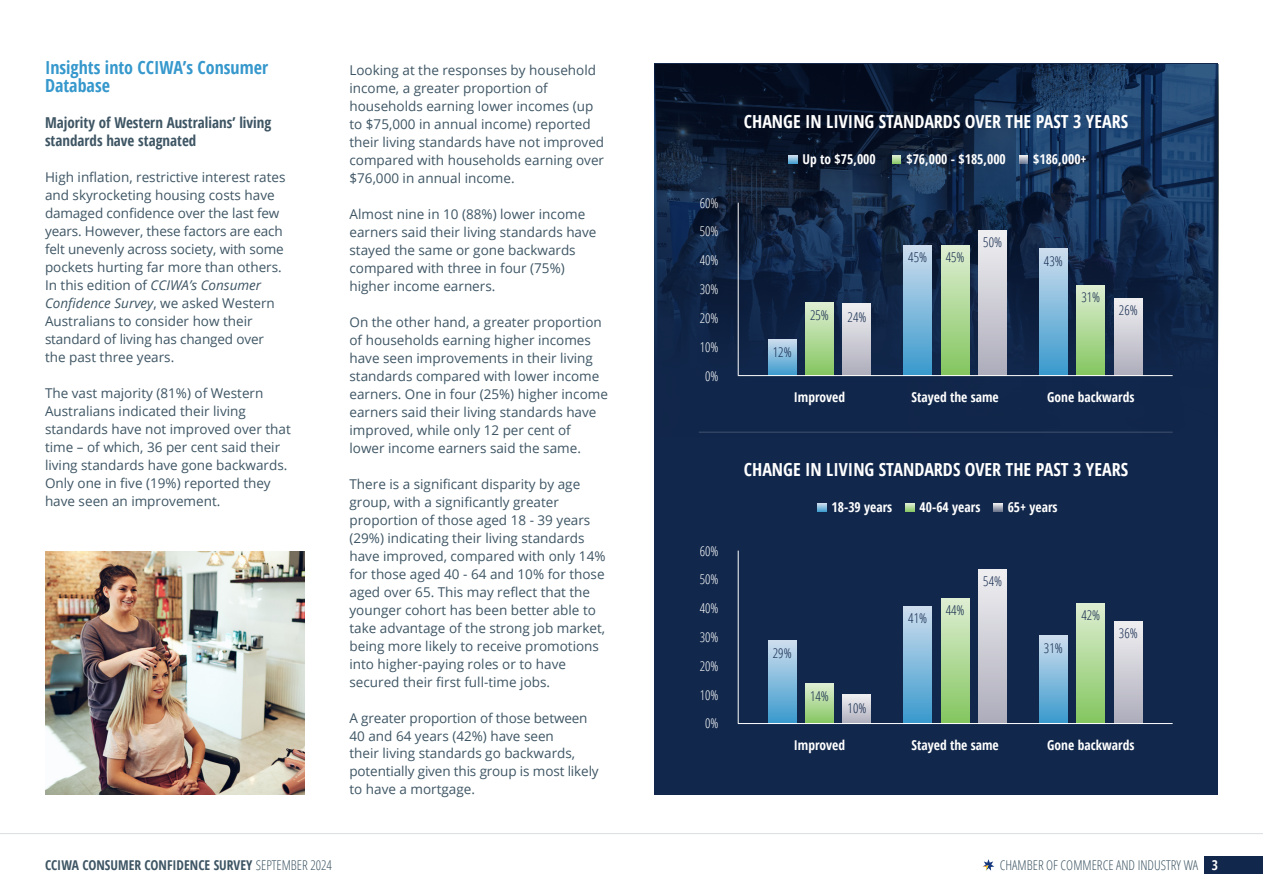
<style>
.page{position:relative;width:1263px;height:893px;background:#fff}
.page>*{position:absolute;margin:0;border:0;box-sizing:border-box;transform-origin:0 0}
.t1{font:700 18px "Open Sans Condensed";color:#fff}
.t2{font:700 18px/18px "Open Sans Condensed";color:#3698cc}
.t3{font:700 15px/18px "Open Sans Condensed";color:#3e5564}
.t4{font:13.5px/18px "Open Sans";color:#3e5564}
.t5{font:700 13.5px "Open Sans Condensed";color:#fff}
.t6{font:300 condensed 13.5px "Open Sans";color:#11274b}
.t7{font:700 13.5px "Open Sans Condensed";color:#3e5564}
.t8{font:300 condensed 13.5px "Open Sans";color:#fff}
.t9{font:300 condensed 13.5px "Open Sans";color:#3e5564}
.s1{font-style:italic}
.s2{font-family:"Open Sans";font-weight:300;font-stretch:condensed}
.s3{font-family:"Open Sans Condensed";font-weight:700;font-stretch:normal;color:#fff}
</style>
<div class="page">
<hr style="left:0;top:833px;width:1263px;height:1px;background:#d8dde0">
<svg style="left:982px;top:859px;width:12px;height:12px"></svg>
<div style="left:1204px;top:856px;width:59px;height:17px;background:#11274b"></div>
<div style="left:654px;top:63px;width:564px;height:732px;background:#11274b"></div>
<img style="left:654px;top:64px;width:564px;height:369px">
<svg style="left:768px;top:339px;width:28px;height:36px"></svg>
<div style="left:768px;top:641px;width:28px;height:82px;background:linear-gradient(to bottom,#cdddee,#3c9acd)"></div>
<div style="left:843px;top:304px;width:28px;height:72px;background:linear-gradient(to bottom,#f0eff2,#aeadbc)"></div>
<div style="left:843px;top:695px;width:28px;height:28px;background:linear-gradient(to bottom,#efeff2,#b2b1bf)"></div>
<div style="left:805px;top:303px;width:28px;height:73px;background:linear-gradient(to bottom,#deeed2,#84c65f)"></div>
<div style="left:805px;top:684px;width:28px;height:39px;background:linear-gradient(to bottom,#deeed1,#86c762)"></div>
<div style="left:1039px;top:249px;width:28px;height:127px;background:linear-gradient(to bottom,#cdddee,#3899cc)"></div>
<div style="left:1039px;top:636px;width:28px;height:87px;background:linear-gradient(to bottom,#cdddee,#3a9acd)"></div>
<div style="left:1114px;top:298px;width:28px;height:78px;background:linear-gradient(to bottom,#f0f0f3,#aeadbb)"></div>
<div style="left:1114px;top:621px;width:28px;height:102px;background:linear-gradient(to bottom,#f0f0f2,#aeadbc)"></div>
<div style="left:1077px;top:285px;width:28px;height:91px;background:linear-gradient(to bottom,#deeed3,#83c55e)"></div>
<div style="left:1077px;top:603px;width:28px;height:120px;background:linear-gradient(to bottom,#deeed2,#84c660)"></div>
<div style="left:904px;top:246px;width:28px;height:130px;background:linear-gradient(to bottom,#cdddee,#3999cd)"></div>
<div style="left:904px;top:607px;width:28px;height:116px;background:linear-gradient(to bottom,#cdddee,#3a9acd)"></div>
<div style="left:978px;top:231px;width:28px;height:145px;background:linear-gradient(to bottom,#f0eff2,#adacbb)"></div>
<div style="left:978px;top:569px;width:28px;height:154px;background:linear-gradient(to bottom,#f0f0f2,#aeadbb)"></div>
<div style="left:941px;top:246px;width:28px;height:130px;background:linear-gradient(to bottom,#deeed2,#84c65f)"></div>
<div style="left:941px;top:599px;width:28px;height:124px;background:linear-gradient(to bottom,#deeed2,#84c660)"></div>
<img style="left:45px;top:552px;width:259px;height:243px">
<svg style="left:789px;top:155px;width:8px;height:9px"></svg>
<svg style="left:892px;top:155px;width:9px;height:9px"></svg>
<svg style="left:1019px;top:155px;width:9px;height:9px"></svg>
<svg style="left:818px;top:503px;width:8px;height:9px"></svg>
<svg style="left:906px;top:503px;width:8px;height:9px"></svg>
<svg style="left:994px;top:503px;width:8px;height:9px"></svg>
<hr style="left:738px;top:203px;width:1px;height:172px;background:#fff">
<hr style="left:738px;top:551px;width:1px;height:172px;background:#fff">
<hr style="left:738px;top:375px;width:434px;height:1px;background:#fff">
<hr style="left:738px;top:723px;width:434px;height:1px;background:#fff">
<hr style="left:699px;top:432px;width:473px;height:1px;background:#41526f">
<h1 class="t2" style="left:45px;top:58px;width:225px">Insights into CCIWA’s Consumer<br>Database</h1>
<p class="t3" style="left:45px;top:113px;width:228px">Majority of Western Australians’ living standards have stagnated</p>
<p class="t4" style="left:45px;top:168px;width:242px">High inflation, restrictive interest rates and skyrocketing housing costs have damaged confidence over the last few years. However, these factors are each felt unevenly across society, with some pockets hurting far more than others.<br>In this edition of <span class="s1">CCIWA’s Consumer Confidence Survey</span>, we asked Western Australians to consider how their standard of living has changed over the past three years.</p>
<p class="t4" style="left:45px;top:383px;width:247px">The vast majority (81%) of Western Australians indicated their living standards have not improved over that time – of which, 36 per cent said their living standards have gone backwards.<br>Only one in five (19%) reported they have seen an improvement.</p>
<p class="t4" style="left:349px;top:60px;width:256px">Looking at the responses by household income, a greater proportion of households earning lower incomes (up to $75,000 in annual income) reported their living standards have not improved compared with households earning over $76,000 in annual income.</p>
<p class="t4" style="left:349px;top:204px;width:248px">Almost nine in 10 (88%) lower income earners said their living standards have stayed the same or gone backwards compared with three in four (75%) higher income earners.</p>
<p class="t4" style="left:349px;top:312px;width:260px">On the other hand, a greater proportion of households earning higher incomes have seen improvements in their living standards compared with lower income earners. One in four (25%) higher income earners said their living standards have improved, while only 12 per cent of lower income earners said the same.</p>
<p class="t4" style="left:349px;top:474px;width:257px">There is a significant disparity by age group, with a significantly greater proportion of those aged 18 - 39 years (29%) indicating their living standards have improved, compared with only 14% for those aged 40 - 64 and 10% for those aged over 65. This may reflect that the younger cohort has been better able to take advantage of the strong job market, being more likely to receive promotions into higher-paying roles or to have secured their first full-time jobs.</p>
<p class="t4" style="left:349px;top:708px;width:251px">A greater proportion of those between 40 and 64 years (42%) have seen<br>their living standards go backwards, potentially given this group is most likely to have a mortgage.</p>
<p class="t8" style="left:700px;top:194px;width:20px">60%</p>
<p class="t8" style="left:700px;top:222px;width:20px">50%</p>
<p class="t8" style="left:700px;top:251px;width:20px">40%</p>
<p class="t8" style="left:700px;top:280px;width:20px">30%</p>
<p class="t8" style="left:700px;top:309px;width:20px">20%</p>
<p class="t8" style="left:700px;top:338px;width:20px">10%</p>
<p class="t8" style="left:705px;top:366px;width:15px">0%</p>
<p class="t8" style="left:700px;top:541px;width:20px">60%</p>
<p class="t8" style="left:700px;top:570px;width:20px">50%</p>
<p class="t8" style="left:700px;top:599px;width:20px">40%</p>
<p class="t8" style="left:700px;top:628px;width:20px">30%</p>
<p class="t8" style="left:700px;top:657px;width:20px">20%</p>
<p class="t8" style="left:700px;top:686px;width:20px">10%</p>
<p class="t8" style="left:705px;top:714px;width:15px">0%</p>
<h1 class="t1" style="left:744px;top:109px;width:386px">CHANGE IN LIVING STANDARDS OVER THE PAST 3 YEARS</h1>
<p class="t5" style="left:803px;top:149px;width:75px">Up to $75,000</p>
<p class="t5" style="left:906px;top:149px;width:101px">$76,000 - $185,000</p>
<p class="t5" style="left:1033px;top:149px;width:55px">$186,000+</p>
<p class="t6" style="left:773px;top:343px;width:20px">12%</p>
<p class="t6" style="left:810px;top:306px;width:20px">25%</p>
<p class="t6" style="left:848px;top:307px;width:20px">24%</p>
<p class="t5" style="left:794px;top:388px;width:53px">Improved</p>
<p class="t6" style="left:908px;top:248px;width:20px">45%</p>
<p class="t6" style="left:946px;top:248px;width:20px">45%</p>
<p class="t6" style="left:983px;top:233px;width:20px">50%</p>
<p class="t5" style="left:911px;top:388px;width:89px">Stayed the same</p>
<p class="t6" style="left:1044px;top:251px;width:20px">43%</p>
<p class="t6" style="left:1081px;top:288px;width:20px">31%</p>
<p class="t6" style="left:1119px;top:301px;width:20px">26%</p>
<p class="t5" style="left:1047px;top:388px;width:89px">Gone backwards</p>
<h1 class="t1" style="left:744px;top:457px;width:386px">CHANGE IN LIVING STANDARDS OVER THE PAST 3 YEARS</h1>
<p class="t5" style="left:831px;top:497px;width:62px">18-39 years</p>
<p class="t5" style="left:920px;top:497px;width:62px">40-64 years</p>
<p class="t5" style="left:1008px;top:497px;width:52px">65+ years</p>
<p class="t6" style="left:773px;top:643px;width:20px">29%</p>
<p class="t6" style="left:810px;top:686px;width:20px">14%</p>
<p class="t6" style="left:848px;top:698px;width:20px">10%</p>
<p class="t5" style="left:794px;top:735px;width:53px">Improved</p>
<p class="t6" style="left:908px;top:609px;width:20px">41%</p>
<p class="t6" style="left:946px;top:601px;width:20px">44%</p>
<p class="t6" style="left:983px;top:572px;width:20px">54%</p>
<p class="t5" style="left:911px;top:735px;width:89px">Stayed the same</p>
<p class="t6" style="left:1044px;top:639px;width:20px">31%</p>
<p class="t6" style="left:1081px;top:606px;width:20px">42%</p>
<p class="t6" style="left:1119px;top:624px;width:20px">36%</p>
<p class="t5" style="left:1047px;top:735px;width:89px">Gone backwards</p>
<p class="t7" style="left:45px;top:855px;width:288px">CCIWA CONSUMER CONFIDENCE SURVEY <span class="s2">SEPTEMBER 2024</span></p>
<p class="t9" style="left:1000px;top:855px;width:220px">CHAMBER OF COMMERCE AND INDUSTRY WA <span class="s3">3</span></p>
</div>
